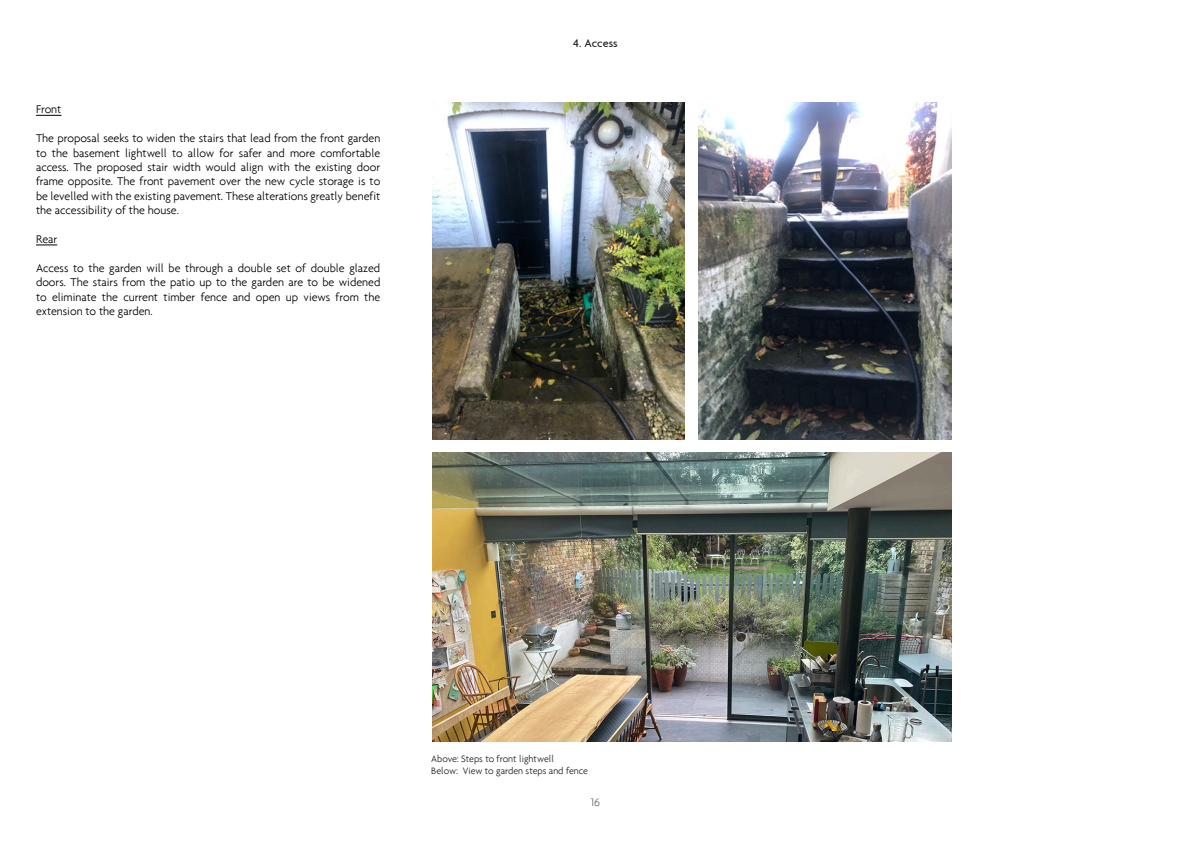
<style>
.page{position:relative;width:1191px;height:842px;background:#fff}
.page>*{position:absolute;margin:0;border:0;box-sizing:border-box;transform-origin:0 0}
.t1{font:300 12px/14.4px "Agenda";color:#000;text-align:justify}
.t2{font:500 12px "Agenda";color:#231f20}
.t3{font:300 12px "Agenda";color:#6c6d70}
.t4{font:300 10px "Agenda";color:#231f20}
</style>
<div class="page">
<svg style="left:36px;top:115px;width:25px;height:1px"></svg>
<svg style="left:36px;top:245px;width:21px;height:1px"></svg>
<img style="left:432px;top:103px;width:253px;height:336px">
<img style="left:432px;top:452px;width:519px;height:290px">
<img style="left:699px;top:103px;width:252px;height:336px">
<p class="t1" style="left:36px;top:102px;width:27px">Front</p>
<p class="t1" style="left:36px;top:131px;width:346px">The proposal seeks to widen the stairs that lead from the front garden to the basement lightwell to allow for safer and more comfortable access. The proposed stair width would align with the existing door frame opposite. The front pavement over the new cycle storage is to be levelled with the existing pavement. These alterations greatly benefit the accessibility of the house.</p>
<p class="t1" style="left:36px;top:232px;width:23px">Rear</p>
<p class="t1" style="left:36px;top:261px;width:346px">Access to the garden will be through a double set of double glazed doors. The stairs from the patio up to the garden are to be widened to eliminate the current timber fence and open up views from the extension to the garden.</p>
<p class="t2" style="left:573px;top:36px;width:46px">4. Access</p>
<p class="t4" style="left:431px;top:753px;width:124px">Above: Steps to front lightwell</p>
<p class="t4" style="left:431px;top:765px;width:158px">Below: View to garden steps and fence</p>
<p class="t3" style="left:591px;top:795px;width:11px">16</p>
</div>
